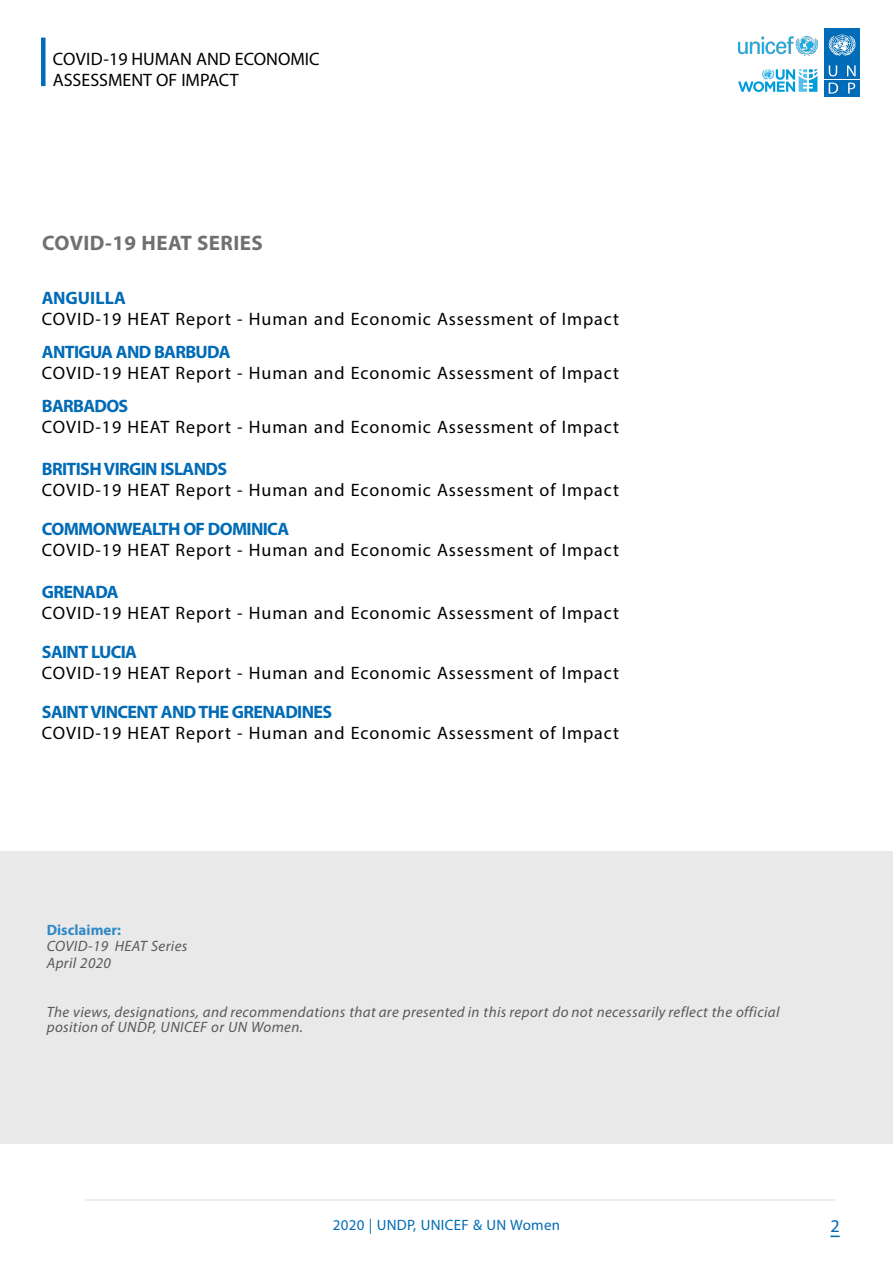
<style>
.page{position:relative;width:893px;height:1263px;background:#fff}
.page>*{position:absolute;margin:0;border:0;box-sizing:border-box;transform-origin:0 0}
.t1{font:700 21px "Myriad Pro";letter-spacing:.02em;color:#707070}
.t2{font:18px "Myriad Pro";letter-spacing:.05em;color:#000}
.t3{font:700 18px "Myriad Pro";letter-spacing:-.035em;color:#006bb6}
.t4{font:18px/21px "Myriad Pro";color:#000}
.t5{font:18px "Myriad Pro";letter-spacing:.02em;color:#000}
.t6{font:700 18px "Myriad Pro";letter-spacing:.005em;color:#006bb6}
.t7{font:18px "Myriad Pro";color:#0067b1}
.t8{font:italic 15px/16.5px "Myriad Pro";letter-spacing:.025em;color:#58595b}
.t9{font:15px "Myriad Pro";letter-spacing:.02em;color:#006bb6}
.t10{font:700 15px "Myriad Pro";color:#3389c5}
</style>
<div class="page">
<div style="left:824px;top:63px;width:18px;height:16px;background:#006bb6"></div>
<svg style="left:829px;top:65px;width:8px;height:11px"></svg>
<div style="left:843px;top:63px;width:17px;height:16px;background:#006bb6"></div>
<svg style="left:847px;top:65px;width:9px;height:11px"></svg>
<div style="left:843px;top:80px;width:17px;height:16px;background:#006bb6"></div>
<svg style="left:848px;top:83px;width:7px;height:11px"></svg>
<svg style="left:824px;top:80px;width:18px;height:16px"></svg>
<svg style="left:829px;top:83px;width:9px;height:11px"></svg>
<div style="left:824px;top:28px;width:36px;height:34px;background:#006bb6"></div>
<svg style="left:829px;top:35px;width:27px;height:21px"></svg>
<svg style="left:738px;top:69px;width:79px;height:23px"></svg>
<img style="left:738px;top:36px;width:79px;height:20px">
<svg style="left:830px;top:1235px;width:10px;height:2px"></svg>
<hr style="left:85px;top:1199px;width:750px;height:2px;background:#e6e7e8">
<div style="left:0;top:851px;width:893px;height:293px;background:#e9e9ea"></div>
<div style="left:41px;top:38px;width:5px;height:48px;background:#006bb6"></div>
<p class="t4" style="left:53px;top:48px;width:268px">COVID-19 HUMAN AND ECONOMIC<br>ASSESSMENT OF IMPACT</p>
<p class="t5" style="left:62px;top:55px;width:180px">COVID-19 | HEAT Series</p>
<p class="t1" style="left:42px;top:229px;width:222px">COVID-19 HEAT SERIES</p>
<p class="t6" style="left:42px;top:286px;width:85px">ANGUILLA</p>
<p class="t2" style="left:42px;top:308px;width:578px">COVID-19 HEAT Report - Human and Economic Assessment of Impact</p>
<p class="t3" style="left:42px;top:340px;width:190px">ANTIGUA AND BARBUDA</p>
<p class="t2" style="left:42px;top:362px;width:578px">COVID-19 HEAT Report - Human and Economic Assessment of Impact</p>
<p class="t3" style="left:42px;top:394px;width:88px">BARBADOS</p>
<p class="t2" style="left:42px;top:416px;width:578px">COVID-19 HEAT Report - Human and Economic Assessment of Impact</p>
<p class="t3" style="left:42px;top:457px;width:187px">BRITISH VIRGIN ISLANDS</p>
<p class="t2" style="left:42px;top:479px;width:578px">COVID-19 HEAT Report - Human and Economic Assessment of Impact</p>
<p class="t3" style="left:42px;top:517px;width:249px">COMMONWEALTH OF DOMINICA</p>
<p class="t2" style="left:42px;top:539px;width:578px">COVID-19 HEAT Report - Human and Economic Assessment of Impact</p>
<p class="t3" style="left:42px;top:580px;width:78px">GRENADA</p>
<p class="t2" style="left:42px;top:602px;width:578px">COVID-19 HEAT Report - Human and Economic Assessment of Impact</p>
<p class="t3" style="left:42px;top:640px;width:97px">SAINT LUCIA</p>
<p class="t2" style="left:42px;top:662px;width:578px">COVID-19 HEAT Report - Human and Economic Assessment of Impact</p>
<p class="t3" style="left:42px;top:700px;width:292px">SAINT VINCENT AND THE GRENADINES</p>
<p class="t2" style="left:42px;top:722px;width:578px">COVID-19 HEAT Report - Human and Economic Assessment of Impact</p>
<p class="t10" style="left:47px;top:920px;width:76px">Disclaimer:</p>
<p class="t8" style="left:47px;top:938px;width:142px">COVID-19 HEAT Series<br>April 2020</p>
<p class="t8" style="left:47px;top:1004px;width:734px;line-height:15px">The views, designations, and recommendations that are presented in this report do not necessarily reflect the official position of UNDP, UNICEF or UN Women.</p>
<p class="t9" style="left:333px;top:1216px;width:229px">2020 | UNDP, UNICEF &amp; UN Women</p>
<p class="t7" style="left:830px;top:1215px;width:11px">2</p>
</div>
